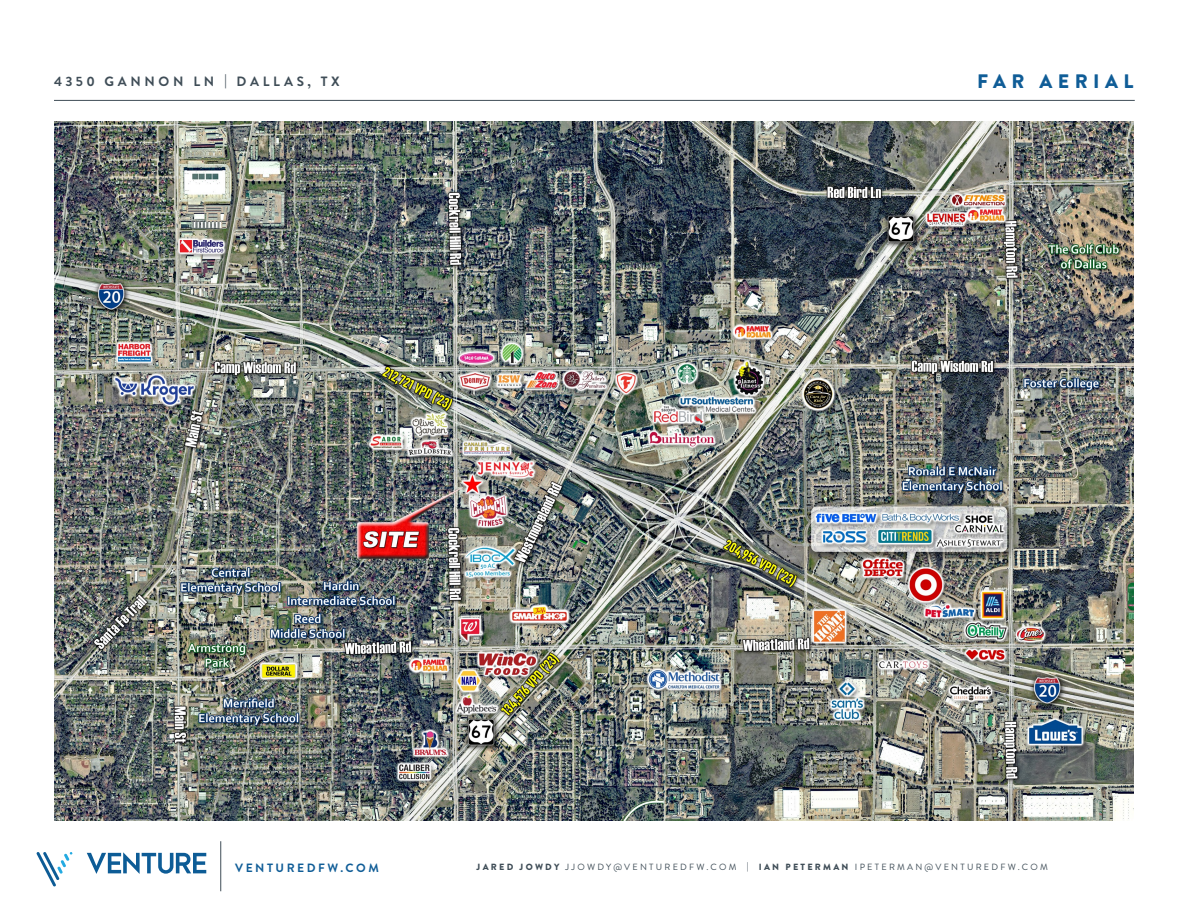
<style>
.page{position:relative;width:1188px;height:918px;background:#fff}
.page>*{position:absolute;margin:0;border:0;box-sizing:border-box;transform-origin:0 0}
.t1{font:900 19.5px "Brandon Grotesque";letter-spacing:.28em;color:#105d97}
.t2{font:700 13.5px "Brandon Grotesque";letter-spacing:.27em;color:#3f4d57}
.t3{font:700 12px "Brandon Grotesque";letter-spacing:.21em;color:#105d97}
.t4{font:9px "Brandon Grotesque";letter-spacing:.25em;color:#3f4d57}
.s1{font-weight:900}
</style>
<div class="page">
<svg style="left:37px;top:852px;width:36px;height:34px"></svg>
<svg style="left:87px;top:852px;width:119px;height:22px"></svg>
<hr style="left:220px;top:841px;width:1px;height:50px;background:#3f4d57">
<hr style="left:54px;top:100px;width:1081px;height:1px;background:#3f4d57">
<img style="left:54px;top:121px;width:1080px;height:700px">
<p class="t2" style="left:54px;top:72px;width:287px">4350 GANNON LN | DALLAS, TX</p>
<p class="t1" style="left:977px;top:67px;width:158px">FAR AERIAL</p>
<p class="t3" style="left:235px;top:860px;width:145px">VENTUREDFW.COM</p>
<p class="t4" style="left:477px;top:861px;width:573px"><span class="s1">JARED JOWDY</span> JJOWDY@VENTUREDFW.COM | <span class="s1">IAN PETERMAN</span> IPETERMAN@VENTUREDFW.COM</p>
</div>
